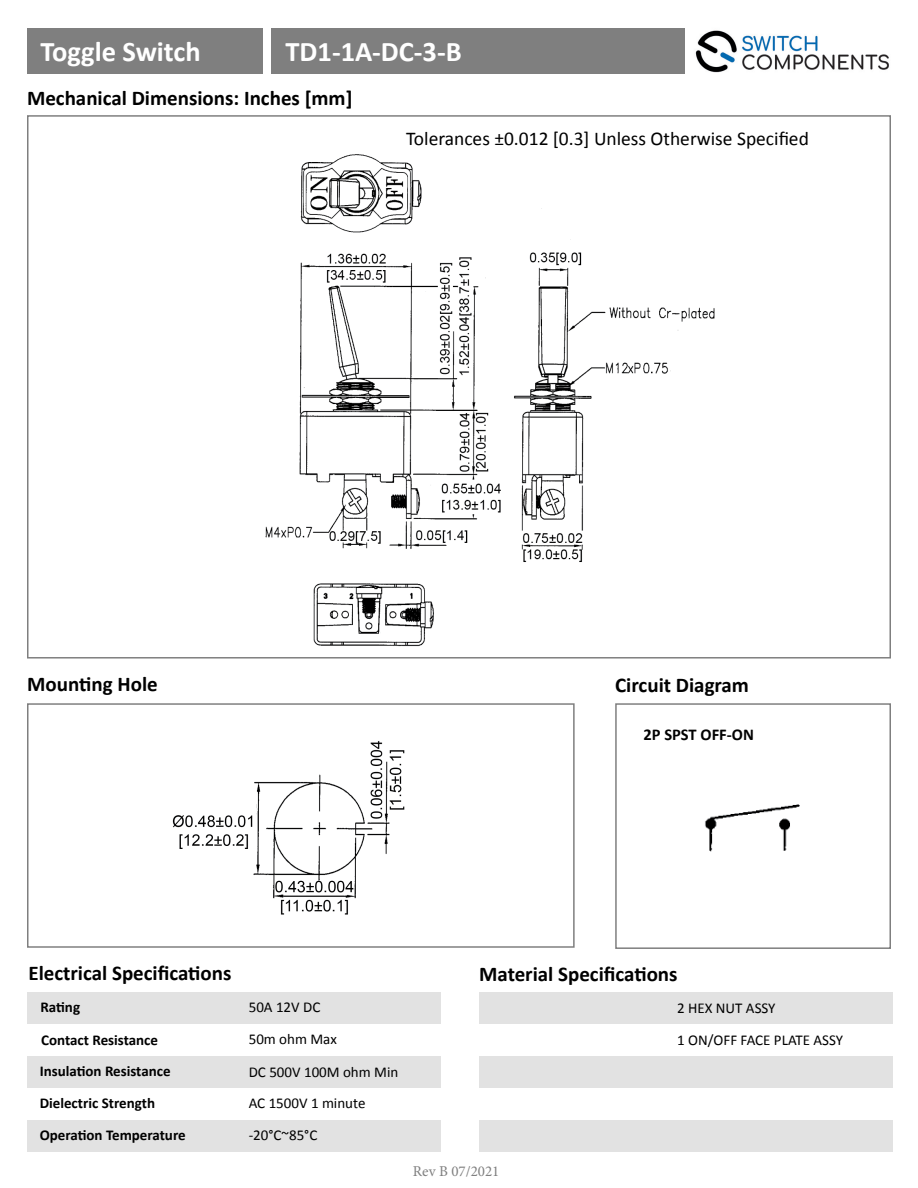
<style>
.page{position:relative;width:918px;height:1188px;background:#fff}
.page>*{position:absolute;margin:0;border:0;box-sizing:border-box;transform-origin:0 0}
.t1{font:700 28.5px "Calibri";color:#fff}
.t2{font:700 21px "Calibri";color:#000}
.t3{font:19.5px "Calibri";color:#000}
.t4{font:700 16.5px "Calibri";color:#000}
.t5{font:15px "Calibri";color:#000}
.t6{font:700 15px "Calibri";color:#000}
.t7{font:15px "Minion Pro";color:#7f7f7f}
</style>
<div class="page">
<img style="left:695px;top:30px;width:194px;height:43px">
<div style="left:27px;top:29px;width:236px;height:45px;background:#7f7f7f"></div>
<div style="left:27px;top:703px;width:548px;height:245px;border:2px solid #7f7f7f"></div>
<div style="left:615px;top:703px;width:276px;height:246px;border:2px solid #7f7f7f"></div>
<div style="left:27px;top:992px;width:414px;height:31px;background:#e2e2e2"></div>
<div style="left:479px;top:992px;width:414px;height:31px;background:#e2e2e2"></div>
<div style="left:27px;top:1056px;width:414px;height:32px;background:#e2e2e2"></div>
<div style="left:479px;top:1056px;width:414px;height:32px;background:#e2e2e2"></div>
<div style="left:27px;top:1120px;width:414px;height:32px;background:#e2e2e2"></div>
<div style="left:479px;top:1120px;width:414px;height:32px;background:#e2e2e2"></div>
<div style="left:271px;top:28px;width:414px;height:46px;background:#7f7f7f"></div>
<img style="left:172px;top:741px;width:233px;height:174px">
<img style="left:705px;top:804px;width:95px;height:48px">
<img style="left:265px;top:154px;width:450px;height:493px">
<p class="t1" style="left:40px;top:31px;width:162px">Toggle Switch</p>
<p class="t1" style="left:286px;top:31px;width:178px">TD1-1A-DC-3-B</p>
<p class="t2" style="left:27px;top:83px;width:327px">Mechanical Dimensions: Inches [mm]</p>
<p class="t3" style="left:406px;top:126px;width:404px">Tolerances ±0.012 [0.3] Unless Otherwise Specified</p>
<p class="t2" style="left:27px;top:669px;width:132px">Mounting Hole</p>
<p class="t2" style="left:615px;top:671px;width:135px">Circuit Diagram</p>
<p class="t4" style="left:644px;top:722px;width:112px">2P SPST OFF-ON</p>
<p class="t2" style="left:28px;top:958px;width:205px">Electrical Specifications</p>
<p class="t2" style="left:479px;top:959px;width:200px">Material Specifications</p>
<p class="t6" style="left:40px;top:996px;width:41px">Rating</p>
<p class="t6" style="left:41px;top:1029px;width:118px">Contact Resistance</p>
<p class="t6" style="left:40px;top:1061px;width:132px">Insulation Resistance</p>
<p class="t6" style="left:40px;top:1093px;width:117px">Dielectric Strength</p>
<p class="t6" style="left:40px;top:1125px;width:148px">Operation Temperature</p>
<p class="t5" style="left:249px;top:998px;width:73px">50A 12V DC</p>
<p class="t5" style="left:677px;top:998px;width:100px">2 HEX NUT ASSY</p>
<p class="t5" style="left:677px;top:1031px;width:168px">1 ON/OFF FACE PLATE ASSY</p>
<p class="t5" style="left:249px;top:1030px;width:90px">50m ohm Max</p>
<p class="t5" style="left:249px;top:1062px;width:151px">DC 500V 100M ohm Min</p>
<p class="t5" style="left:249px;top:1094px;width:118px">AC 1500V 1 minute</p>
<p class="t5" style="left:249px;top:1126px;width:70px">-20°C~85°C</p>
<p class="t7" style="left:413px;top:1162px;width:88px">Rev B 07/2021</p>
</div>
